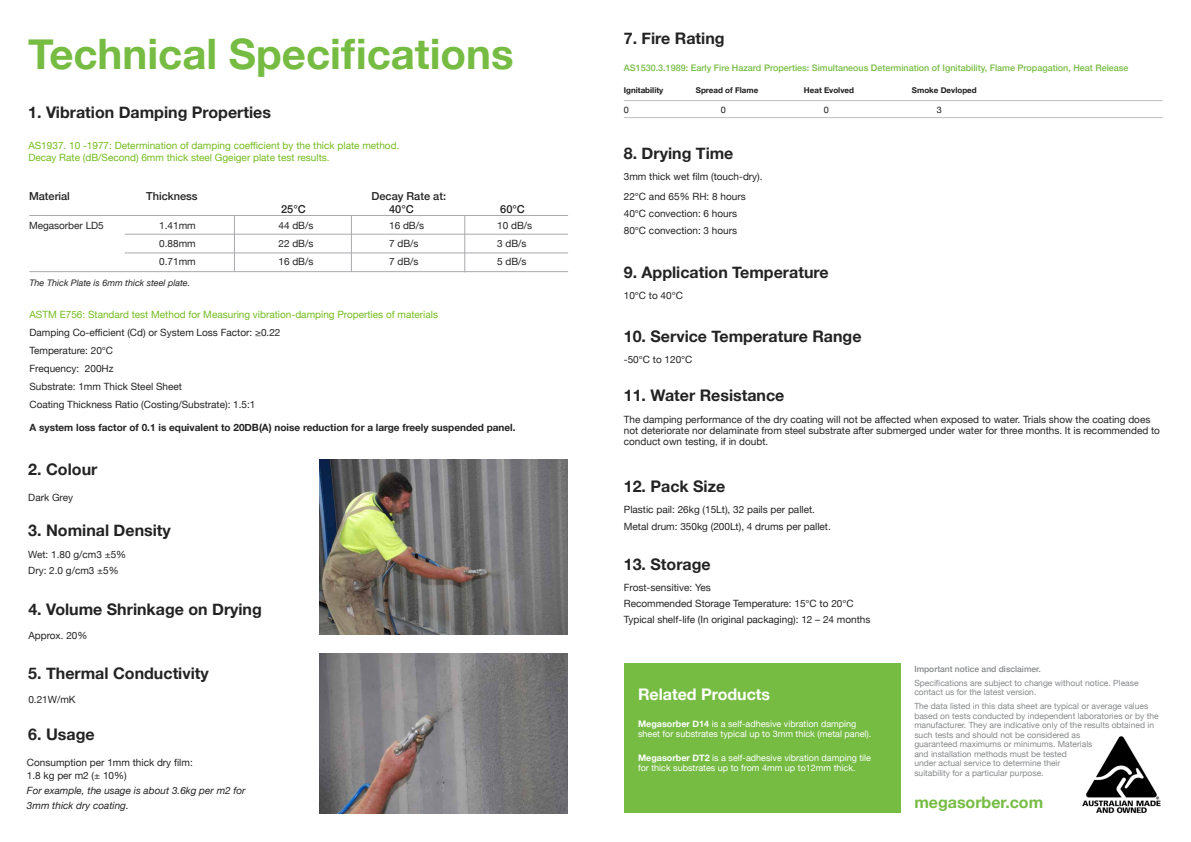
<style>
.page{position:relative;width:1191px;height:842px;background:#fff}
.page>*{position:absolute;margin:0;border:0;box-sizing:border-box;transform-origin:0 0}
.t1{font:700 42px "Helvetica Neue";color:#76bc43}
.t2{font:700 16px "Helvetica Neue";color:#232323}
.t3{font:700 16px "Helvetica Neue";color:#fff}
.t4{font:700 16px "Helvetica Neue";color:#76bc43}
.t5{font:500 11px "Helvetica Neue";color:#232323}
.t6{font:10px/18px "Helvetica Neue";color:#232323}
.t7{font:10px/12px "Helvetica Neue";color:#74bc1f}
.t8{font:700 10px "Helvetica Neue";color:#232323}
.t9{font:italic 10px/15px "Helvetica Neue";color:#232323}
.t10{font:9px/10px "Helvetica Neue";color:#fff}
.t11{font:500 9px "Helvetica Neue";color:#76bc43}
.t12{font:italic 9px "Helvetica Neue";color:#232323}
.t13{font:9px "Helvetica Neue";color:#1b1b1b}
.t14{font:8.5px/9.5px "Helvetica Neue";color:#86888a}
.t15{font:500 8.5px "Helvetica Neue";color:#86888a}
.t16{font:700 8px "Helvetica Neue";color:#1b1b1b}
.s1{font-weight:700}
</style>
<div class="page">
<hr style="left:624px;top:100px;width:538px;height:1px;background:#bcbec0">
<hr style="left:624px;top:117px;width:538px;height:1px;background:#bcbec0">
<div style="left:624px;top:663px;width:276px;height:150px;background:#76bc43"></div>
<img style="left:1082px;top:736px;width:79px;height:78px">
<hr style="left:29px;top:215px;width:539px;height:1px;background:#a7a9ac">
<hr style="left:125px;top:234px;width:443px;height:1px;background:#a7a9ac">
<hr style="left:125px;top:253px;width:443px;height:1px;background:#a7a9ac">
<hr style="left:29px;top:271px;width:539px;height:1px;background:#a7a9ac">
<hr style="left:234px;top:215px;width:1px;height:57px;background:#a7a9ac">
<hr style="left:351px;top:215px;width:1px;height:57px;background:#a7a9ac">
<hr style="left:464px;top:216px;width:1px;height:56px;background:#a7a9ac">
<img style="left:319px;top:654px;width:248px;height:159px">
<img style="left:319px;top:460px;width:248px;height:174px">
<h1 class="t1" style="left:28px;top:21px;width:487px">Technical Specifications</h1>
<h2 class="t2" style="left:28px;top:99px;width:244px">1. Vibration Damping Properties</h2>
<p class="t7" style="left:28px;top:140px;width:372px">AS1937. 10 -1977: Determination of damping coefficient by the thick plate method.<br>Decay Rate (dB/Second) 6mm thick steel Ggeiger plate test results.</p>
<p class="t5" style="left:29px;top:187px;width:42px">Material</p>
<p class="t5" style="left:146px;top:187px;width:53px">Thickness</p>
<p class="t5" style="left:371px;top:187px;width:76px">Decay Rate at:</p>
<p class="t5" style="left:281px;top:200px;width:26px">25℃</p>
<p class="t5" style="left:389px;top:200px;width:26px">40℃</p>
<p class="t5" style="left:500px;top:200px;width:26px">60℃</p>
<p class="t6" style="left:29px;top:217px;width:76px">Megasorber LD5</p>
<p class="t6" style="left:159px;top:217px;width:38px">1.41mm</p>
<p class="t6" style="left:278px;top:217px;width:37px">44 dB/s</p>
<p class="t6" style="left:389px;top:217px;width:37px">16 dB/s</p>
<p class="t6" style="left:497px;top:217px;width:37px">10 dB/s</p>
<p class="t6" style="left:159px;top:235px;width:38px">0.88mm</p>
<p class="t6" style="left:278px;top:235px;width:37px">22 dB/s</p>
<p class="t6" style="left:389px;top:235px;width:31px">7 dB/s</p>
<p class="t6" style="left:497px;top:235px;width:31px">3 dB/s</p>
<p class="t6" style="left:159px;top:253px;width:38px">0.71mm</p>
<p class="t6" style="left:278px;top:253px;width:37px">16 dB/s</p>
<p class="t6" style="left:389px;top:253px;width:31px">7 dB/s</p>
<p class="t6" style="left:497px;top:253px;width:31px">5 dB/s</p>
<p class="t12" style="left:29px;top:277px;width:162px">The Thick Plate is 6mm thick steel plate.</p>
<p class="t7" style="left:29px;top:309px;width:410px">ASTM E756: Standard test Method for Measuring vibration-damping Properties of materials</p>
<p class="t6" style="left:29px;top:324px;width:252px">Damping Co-efficient (Cd) or System Loss Factor: ≥0.22<br>Temperature: 20℃<br>Frequency: 200Hz<br>Substrate: 1mm Thick Steel Sheet<br>Coating Thickness Ratio (Costing/Substrate): 1.5:1</p>
<p class="t8" style="left:29px;top:420px;width:487px">A system loss factor of 0.1 is equivalent to 20DB(A) noise reduction for a large freely suspended panel.</p>
<h2 class="t2" style="left:28px;top:457px;width:71px">2. Colour</h2>
<p class="t6" style="left:28px;top:489px;width:46px">Dark Grey</p>
<h2 class="t2" style="left:28px;top:518px;width:144px">3. Nominal Density</h2>
<p class="t6" style="left:28px;top:547px;width:99px;line-height:16px">Wet: 1.80 g/cm3 ±5%<br>Dry: 2.0 g/cm3 ±5%</p>
<h2 class="t2" style="left:28px;top:597px;width:235px">4. Volume Shrinkage on Drying</h2>
<p class="t6" style="left:28px;top:627px;width:61px">Approx. 20%</p>
<h2 class="t2" style="left:624px;top:26px;width:102px">7. Fire Rating</h2>
<p class="t11" style="left:624px;top:61px;width:506px">AS1530.3.1989: Early Fire Hazard Properties: Simultaneous Determination of Ignitability, Flame Propagation, Heat Release</p>
<p class="t16" style="left:624px;top:84px;width:41px">Ignitability</p>
<p class="t16" style="left:696px;top:84px;width:64px">Spread of Flame</p>
<p class="t16" style="left:804px;top:84px;width:52px">Heat Evolved</p>
<p class="t16" style="left:912px;top:84px;width:66px">Smoke Devloped</p>
<p class="t13" style="left:624px;top:103px;width:7px">0</p>
<p class="t13" style="left:721px;top:103px;width:7px">0</p>
<p class="t13" style="left:824px;top:103px;width:7px">0</p>
<p class="t13" style="left:937px;top:103px;width:7px">3</p>
<h2 class="t2" style="left:624px;top:141px;width:111px">8. Drying Time</h2>
<p class="t6" style="left:624px;top:168px;width:140px;line-height:19.5px">3mm thick wet film (touch-dry).<br>22℃ and 65% RH: 8 hours</p>
<p class="t6" style="left:624px;top:205px;width:115px;line-height:17px">40℃ convection: 6 hours<br>80℃ convection: 3 hours</p>
<h2 class="t2" style="left:624px;top:259px;width:206px">9. Application Temperature</h2>
<p class="t6" style="left:624px;top:287px;width:61px">10℃ to 40℃</p>
<h2 class="t2" style="left:624px;top:323px;width:239px">10. Service Temperature Range</h2>
<p class="t6" style="left:624px;top:351px;width:70px">-50℃ to 120℃</p>
<h2 class="t2" style="left:624px;top:383px;width:162px">11. Water Resistance</h2>
<p class="t6" style="left:624px;top:414px;width:537px;line-height:11px">The damping performance of the dry coating will not be affected when exposed to water. Trials show the coating does not deteriorate nor delaminate from steel substrate after submerged under water for three months. It is recommended to conduct own testing, if in doubt.</p>
<h2 class="t2" style="left:624px;top:473px;width:103px">12. Pack Size</h2>
<p class="t6" style="left:624px;top:501px;width:208px;line-height:17px">Plastic pail: 26kg (15Lt), 32 pails per pallet.<br>Metal drum: 350kg (200Lt), 4 drums per pallet.</p>
<h2 class="t2" style="left:624px;top:552px;width:88px">13. Storage</h2>
<p class="t6" style="left:624px;top:580px;width:248px;line-height:16px">Frost-sensitive: Yes<br>Recommended Storage Temperature: 15℃ to 20℃<br>Typical shelf-life (In original packaging): 12 – 24 months</p>
<h2 class="t2" style="left:28px;top:661px;width:182px">5. Thermal Conductivity</h2>
<p class="t6" style="left:28px;top:690px;width:49px">0.21W/mK</p>
<h2 class="t3" style="left:638px;top:682px;width:134px">Related Products</h2>
<p class="t10" style="left:638px;top:720px;width:235px"><span class="s1">Megasorber D14</span> is a self-adhesive vibration damping sheet for substrates typical up to 3mm thick (metal panel).</p>
<p class="t10" style="left:638px;top:754px;width:235px"><span class="s1">Megasorber DT2</span> is a self-adhesive vibration damping tile for thick substrates up to from 4mm up to12mm thick.</p>
<h2 class="t2" style="left:28px;top:722px;width:68px">6. Usage</h2>
<p class="t6" style="left:27px;top:757px;width:167px;line-height:13px">Consumption per 1mm thick dry film:<br>1.8 kg per m2 (± 10%)</p>
<p class="t9" style="left:27px;top:784px;width:220px">For example, the usage is about 3.6kg per m2 for<br>3mm thick dry coating.</p>
<p class="t15" style="left:914px;top:662px;width:128px">Important notice and disclaimer.</p>
<p class="t14" style="left:914px;top:678px;width:226px">Specifications are subject to change without notice. Please contact us for the latest version.</p>
<p class="t14" style="left:914px;top:702px;width:246px">The data listed in this data sheet are typical or average values based on tests conducted by independent laboratories or by the manufacturer. They are indicative only of the results obtained in such tests and should not be considered as<br>guaranteed maximums or minimums. Materials<br>and installation methods must be tested<br>under actual service to determine their<br>suitability for a particular purpose.</p>
<h2 class="t4" style="left:914px;top:790px;width:130px">megasorber.com</h2>
</div>
